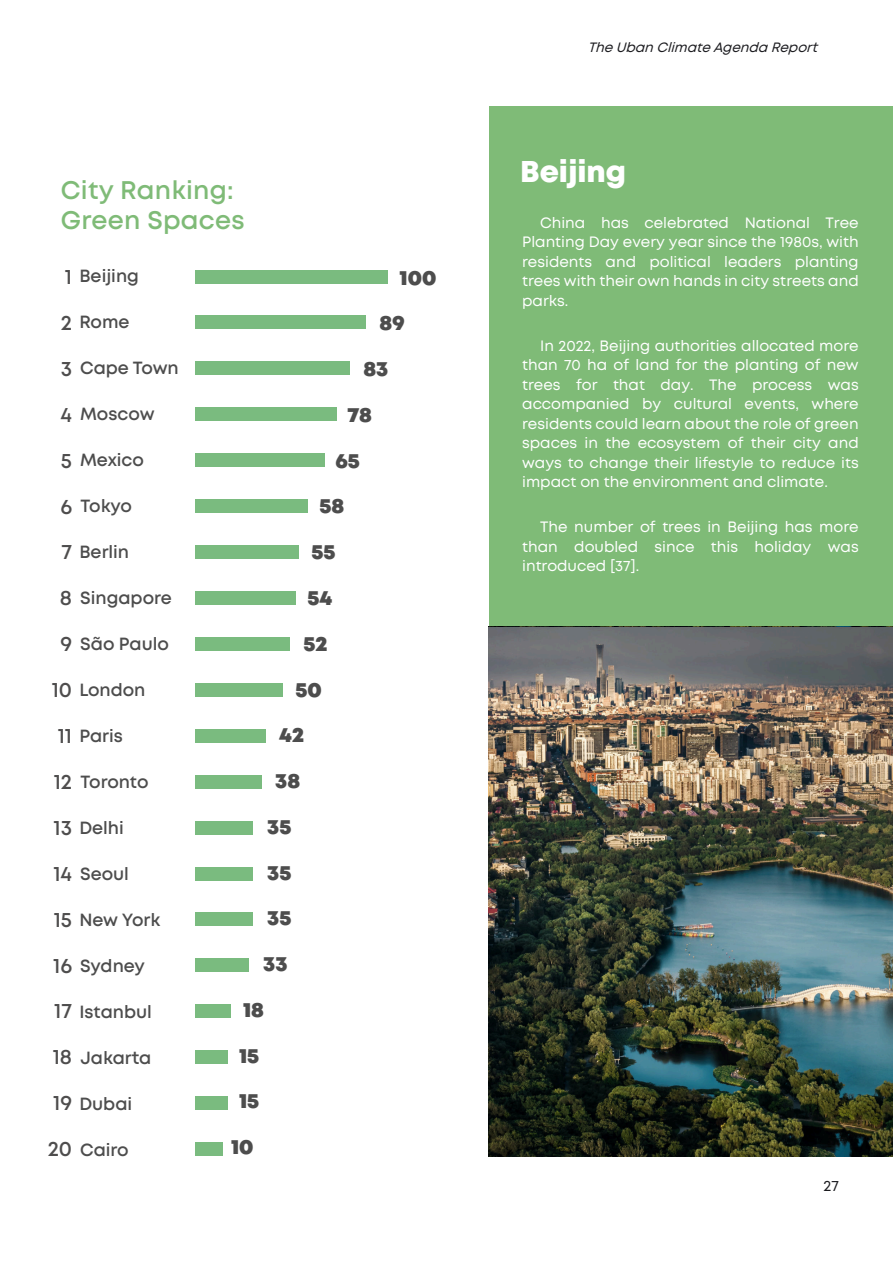
<style>
.page{position:relative;width:893px;height:1263px;background:#fff}
.page>*{position:absolute;margin:0;border:0;box-sizing:border-box;transform-origin:0 0}
.t1{font:800 30px "Mont";color:#fff}
.t2{font:600 25.5px/30.6px "Mont";letter-spacing:.01em;color:#7fbb77}
.t3{font:600 21px/45.9px "Mont";color:#4e4d4d;text-align:right}
.t4{font:900 20.7px "Mont";color:#4d4d4d}
.t5{font:600 17.7px "Mont";color:#4d4d4d}
.t6{font:15px/19.5px "Mont";color:#fff;text-align:justify}
.t7{font:15px "Mont";color:#1b1b1f}
.t8{font:italic 13.5px "Mont";color:#1b1b1f}
.s1{color:#4e4d4d}
</style>
<div class="page">
<div style="left:489px;top:106px;width:404px;height:1051px;background:#7fbb77"></div>
<div style="left:195px;top:270px;width:193px;height:13px;background:#7abb7f"></div>
<div style="left:195px;top:316px;width:170px;height:13px;background:#7abb7f"></div>
<div style="left:195px;top:362px;width:155px;height:13px;background:#7abb7f"></div>
<div style="left:195px;top:407px;width:141px;height:14px;background:#7abb7f"></div>
<div style="left:195px;top:453px;width:130px;height:14px;background:#7abb7f"></div>
<div style="left:195px;top:499px;width:113px;height:14px;background:#7abb7f"></div>
<div style="left:195px;top:545px;width:103px;height:14px;background:#7abb7f"></div>
<div style="left:195px;top:591px;width:101px;height:14px;background:#7abb7f"></div>
<div style="left:195px;top:637px;width:94px;height:14px;background:#7abb7f"></div>
<div style="left:195px;top:683px;width:88px;height:14px;background:#7abb7f"></div>
<div style="left:195px;top:729px;width:71px;height:14px;background:#7abb7f"></div>
<div style="left:195px;top:775px;width:67px;height:13px;background:#7abb7f"></div>
<div style="left:195px;top:821px;width:57px;height:13px;background:#7abb7f"></div>
<div style="left:195px;top:867px;width:57px;height:13px;background:#7abb7f"></div>
<div style="left:195px;top:913px;width:57px;height:13px;background:#7abb7f"></div>
<div style="left:195px;top:958px;width:53px;height:14px;background:#7abb7f"></div>
<div style="left:195px;top:1004px;width:35px;height:14px;background:#7abb7f"></div>
<div style="left:195px;top:1050px;width:32px;height:14px;background:#7abb7f"></div>
<div style="left:195px;top:1096px;width:32px;height:14px;background:#7abb7f"></div>
<div style="left:195px;top:1142px;width:27px;height:14px;background:#7abb7f"></div>
<img style="left:489px;top:627px;width:404px;height:530px">
<h2 class="t2" style="left:61px;top:176px;width:185px">City Ranking:<br>Green Spaces</h2>
<h3 class="t3" style="left:48px;top:255px;width:26px">1<br>2<br>3<br>4<br>5<br>6<br>7<br>8<br>9<br>10<br>11<br>12<br>13<br>14<br>15<br>16<br>17<br>18<br>19<br>20</h3>
<p class="t5" style="left:79px;top:269px;width:61px">Beijing</p>
<p class="t5" style="left:79px;top:315px;width:52px">Rome</p>
<p class="t5" style="left:80px;top:361px;width:100px">Cape Town</p>
<p class="t5" style="left:80px;top:407px;width:76px">Moscow</p>
<p class="t5" style="left:80px;top:453px;width:65px">Mexico</p>
<p class="t5" style="left:81px;top:499px;width:53px">Tokyo</p>
<p class="t5" style="left:79px;top:545px;width:51px">Berlin</p>
<p class="t5" style="left:80px;top:591px;width:93px">Singapore</p>
<p class="t5" style="left:80px;top:637px;width:90px"><span class="s1">São</span> Paulo</p>
<p class="t5" style="left:79px;top:683px;width:68px">London</p>
<p class="t5" style="left:79px;top:729px;width:45px">Paris</p>
<p class="t5" style="left:81px;top:775px;width:69px">Toronto</p>
<p class="t5" style="left:79px;top:821px;width:46px">Delhi</p>
<p class="t5" style="left:80px;top:867px;width:50px">Seoul</p>
<p class="t5" style="left:79px;top:913px;width:82px">New York</p>
<p class="t5" style="left:80px;top:959px;width:66px">Sydney</p>
<p class="t5" style="left:79px;top:1005px;width:74px">Istanbul</p>
<p class="t5" style="left:80px;top:1051px;width:72px">Jakarta</p>
<p class="t5" style="left:79px;top:1097px;width:54px">Dubai</p>
<p class="t5" style="left:80px;top:1143px;width:50px">Cairo</p>
<h3 class="t4" style="left:400px;top:270px;width:38px">100</h3>
<h3 class="t4" style="left:380px;top:315px;width:27px">89</h3>
<h3 class="t4" style="left:364px;top:361px;width:26px">83</h3>
<h3 class="t4" style="left:347px;top:407px;width:26px">78</h3>
<h3 class="t4" style="left:335px;top:453px;width:26px">65</h3>
<h3 class="t4" style="left:319px;top:498px;width:26px">58</h3>
<h3 class="t4" style="left:311px;top:544px;width:26px">55</h3>
<h3 class="t4" style="left:307px;top:590px;width:26px">54</h3>
<h3 class="t4" style="left:303px;top:636px;width:26px">52</h3>
<h3 class="t4" style="left:295px;top:681px;width:28px">50</h3>
<h3 class="t4" style="left:279px;top:727px;width:26px">42</h3>
<h3 class="t4" style="left:275px;top:773px;width:26px">38</h3>
<h3 class="t4" style="left:267px;top:819px;width:26px">35</h3>
<h3 class="t4" style="left:267px;top:864px;width:26px">35</h3>
<h3 class="t4" style="left:267px;top:910px;width:26px">35</h3>
<h3 class="t4" style="left:263px;top:956px;width:26px">33</h3>
<h3 class="t4" style="left:243px;top:1002px;width:22px">18</h3>
<h3 class="t4" style="left:239px;top:1047px;width:22px">15</h3>
<h3 class="t4" style="left:239px;top:1093px;width:22px">15</h3>
<h3 class="t4" style="left:231px;top:1139px;width:24px">10</h3>
<p class="t8" style="left:588px;top:42px;width:234px">The Uban Climate Agenda Report</p>
<h1 class="t1" style="left:520px;top:161px;width:108px">Beijing</h1>
<p class="t6" style="left:522px;top:214px;width:338px;text-indent:18px">China has celebrated National Tree Planting Day every year since the 1980s, with residents and political leaders planting trees with their own hands in city streets and parks.</p>
<p class="t6" style="left:522px;top:337px;width:338px;text-indent:18px">In 2022, Beijing authorities allocated more than 70 ha of land for the planting of new trees for that day. The process was accompanied by cultural events, where residents could learn about the role of green spaces in the ecosystem of their city and ways to change their lifestyle to reduce its impact on the environment and climate.</p>
<p class="t6" style="left:522px;top:518px;width:338px;text-indent:18px">The number of trees in Beijing has more than doubled since this holiday was introduced [37].</p>
<p class="t7" style="left:824px;top:1180px;width:17px">27</p>
</div>
